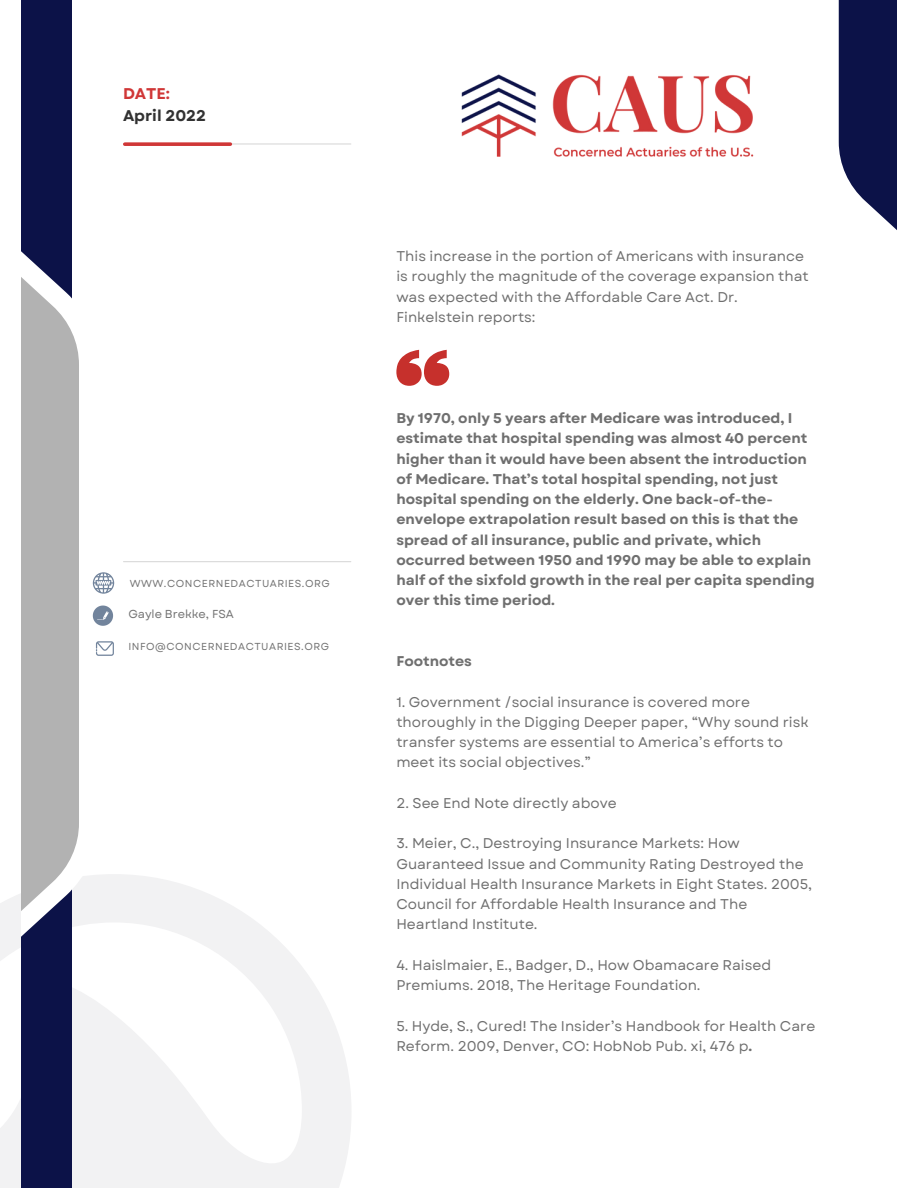
<style>
.page{position:relative;width:918px;height:1188px;background:#fff}
.page>*{position:absolute;margin:0;border:0;box-sizing:border-box;transform-origin:0 0}
.t1{font:700 15.45px "Garet";color:#323232}
.t2{font:700 15.45px "Garet";color:#d03737}
.t3{font:14.1px/20.2px "Garet";color:#6f6f6f}
.t4{font:700 14.1px/20.2px "Garet";color:#6f6f6f}
.t5{font:11.55px "Garet";color:#737373}
.t6{font:10.05px "Garet";letter-spacing:.05em;color:#737373}
.s1{font-weight:700}
</style>
<div class="page">
<svg style="left:0;top:874px;width:351px;height:314px;fill:#f5f5f6"></svg>
<div style="left:21px;top:0;width:51px;height:1188px;background:#0c1248"></div>
<svg style="left:838px;top:0;width:58px;height:229px;background:#2d3261"></svg>
<hr style="left:124px;top:143px;width:227px;height:2px;background:#d9d9d9">
<hr style="left:124px;top:561px;width:227px;height:1px;background:#d9d9d9">
<svg style="left:125px;top:142px;width:105px;height:4px"></svg>
<img style="left:461px;top:74px;width:293px;height:83px">
<svg style="left:21px;top:251px;width:93px;height:690px"></svg>
<svg style="left:396px;top:350px;width:53px;height:36px"></svg>
<p class="t2" style="left:123px;top:82px;width:49px">DATE:</p>
<p class="t1" style="left:123px;top:105px;width:85px">April 2022</p>
<p class="t6" style="left:130px;top:576px;width:202px">WWW.CONCERNEDACTUARIES.ORG</p>
<p class="t5" style="left:128px;top:606px;width:107px">Gayle Brekke, FSA</p>
<p class="t6" style="left:128px;top:640px;width:202px">INFO@CONCERNEDACTUARIES.ORG</p>
<p class="t3" style="left:396px;top:246px;width:414px">This increase in the portion of Americans with insurance is roughly the magnitude of the coverage expansion that was expected with the Affordable Care Act. Dr.<br>Finkelstein reports:</p>
<p class="t4" style="left:396px;top:408px;width:420px">By 1970, only 5 years after Medicare was introduced, I estimate that hospital spending was almost 40 percent higher than it would have been absent the introduction of Medicare. That’s total hospital spending, not just hospital spending on the elderly. One back-of-the&shy;envelope extrapolation result based on this is that the spread of all insurance, public and private, which occurred between 1950 and 1990 may be able to explain half of the sixfold growth in the real per capita spending over this time period.</p>
<p class="t4" style="left:396px;top:651px;width:77px">Footnotes</p>
<p class="t3" style="left:396px;top:692px;width:414px">1. Government /social insurance is covered more thoroughly in the Digging Deeper paper, “Why sound risk transfer systems are essential to America’s efforts to meet its social objectives.”</p>
<p class="t3" style="left:396px;top:793px;width:222px">2. See End Note directly above</p>
<p class="t3" style="left:396px;top:833px;width:417px">3. Meier, C., Destroying Insurance Markets: How Guaranteed Issue and Community Rating Destroyed the Individual Health Insurance Markets in Eight States. 2005, Council for Affordable Health Insurance and The Heartland Institute.</p>
<p class="t3" style="left:396px;top:955px;width:376px">4. Haislmaier, E., Badger, D., How Obamacare Raised<br>Premiums. 2018, The Heritage Foundation.</p>
<p class="t3" style="left:396px;top:1016px;width:420px">5. Hyde, S., Cured! The Insider’s Handbook for Health Care<br>Reform. 2009, Denver, CO: HobNob Pub. xi, 476 p<span class="s1">.</span></p>
</div>
